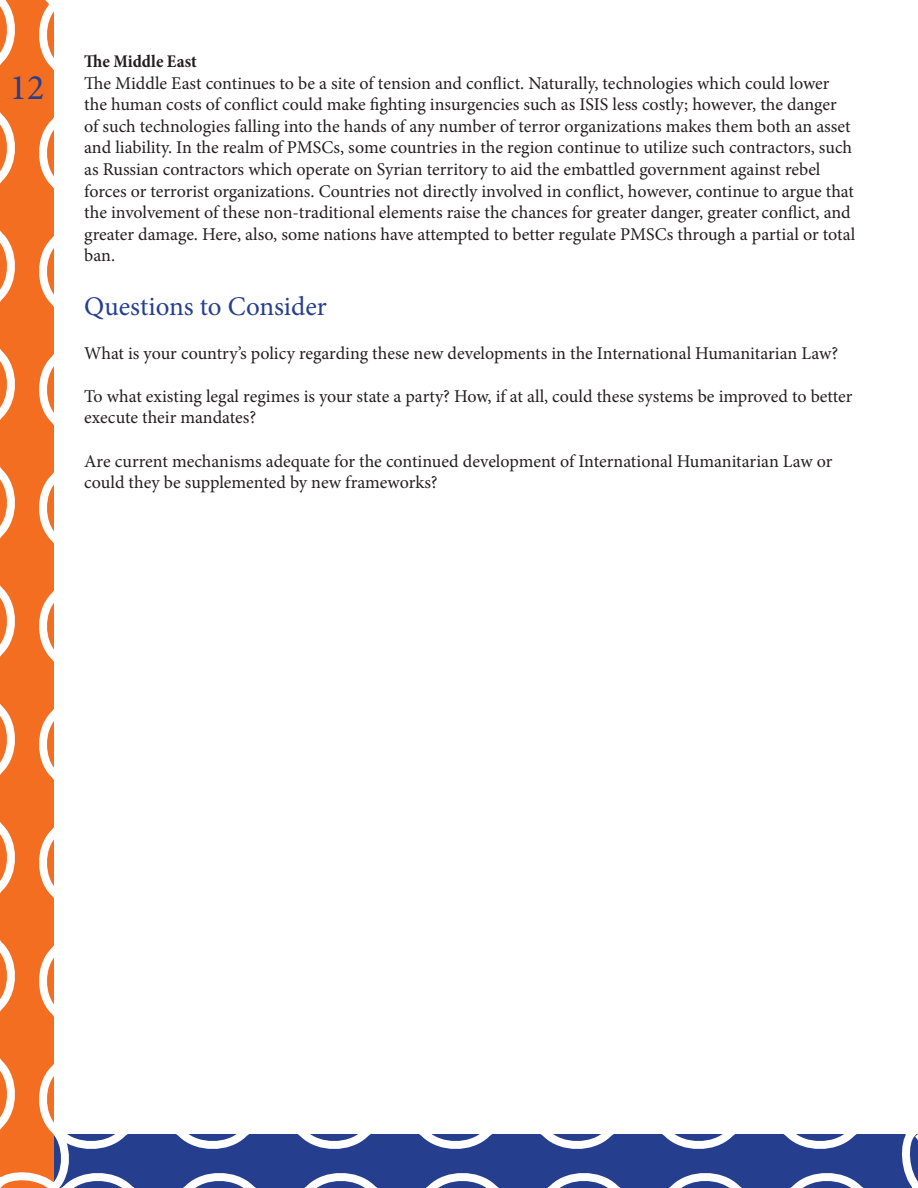
<style>
.page{position:relative;width:918px;height:1188px;background:#fff}
.page>*{position:absolute;margin:0;border:0;box-sizing:border-box;transform-origin:0 0}
.t1{font:36px "Minion Pro";color:#253f8e}
.t2{font:27px "Minion Pro";color:#253f8e}
.t3{font:18px/21.6px "Minion Pro";color:#231f20}
.t4{font:700 condensed 18px "Minion Pro";color:#231f20}
</style>
<div class="page">
<svg style="left:80px;top:1134px;width:827px;height:54px"></svg>
<svg style="left:907px;top:1134px;width:11px;height:54px"></svg>
<svg style="left:0;top:0;width:80px;height:1188px"></svg>
<h1 class="t1" style="left:10px;top:63px;width:36px">12</h1>
<p class="t4" style="left:84px;top:49px;width:114px">The Middle East</p>
<p class="t3" style="left:84px;top:72px;width:773px">The Middle East continues to be a site of tension and conflict. Naturally, technologies which could lower the human costs of conflict could make fighting insurgencies such as ISIS less costly; however, the danger of such technologies falling into the hands of any number of terror organizations makes them both an asset and liability. In the realm of PMSCs, some countries in the region continue to utilize such contractors, such as Russian contractors which operate on Syrian territory to aid the embattled government against rebel forces or terrorist organizations. Countries not directly involved in conflict, however, continue to argue that the involvement of these non-traditional elements raise the chances for greater danger, greater conflict, and greater damage. Here, also, some nations have attempted to better regulate PMSCs through a partial or total ban.</p>
<p class="t2" style="left:84px;top:289px;width:244px">Questions to Consider</p>
<p class="t3" style="left:84px;top:342px;width:755px">What is your country’s policy regarding these new developments in the International Humanitarian Law?</p>
<p class="t3" style="left:84px;top:385px;width:770px">To what existing legal regimes is your state a party? How, if at all, could these systems be improved to better execute their mandates?</p>
<p class="t3" style="left:84px;top:450px;width:750px">Are current mechanisms adequate for the continued development of International Humanitarian Law or could they be supplemented by new frameworks?</p>
</div>
